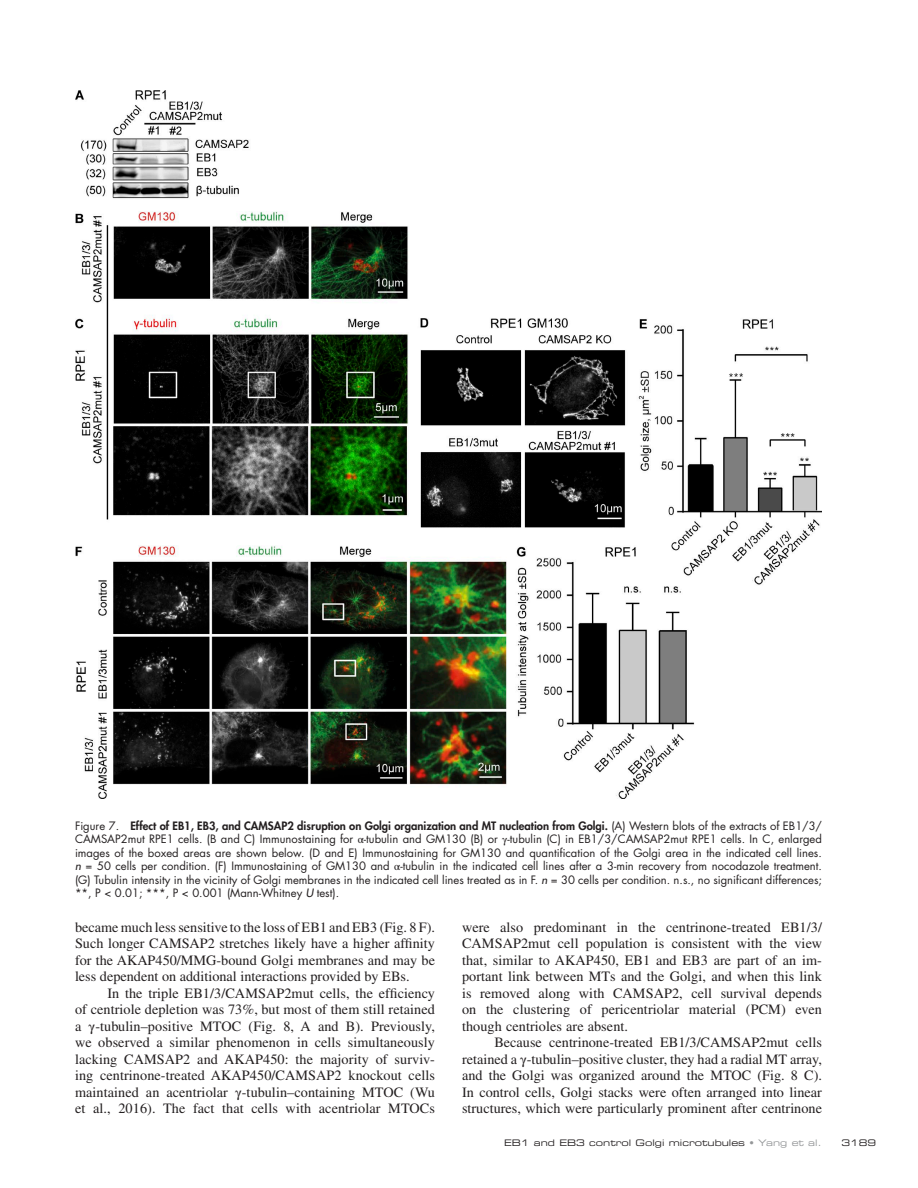
<style>
.page{position:relative;width:918px;height:1188px;background:#fff}
.page>*{position:absolute;margin:0;border:0;box-sizing:border-box;transform-origin:0 0}
.t1{font:14.25px/16.5px "Times LT Std";color:#231f20;text-align:justify}
.t2{font:11.25px/13.5px "Futura Std";color:#231f20;text-align:justify}
.t3{font:9px "Eurostile LT Std Ex 2";color:#231f20}
.s1{font-weight:800}
.s2{font-family:"STIX General"}
.s3{font-weight:500;font-style:italic}
.s4{color:#949698}
</style>
<div class="page">
<img style="left:75px;top:90px;width:747px;height:708px">
<p class="t2" style="left:75px;top:819px;width:749px">Figure 7. <span class="s1">Effect of EB1, EB3, and CAMSAP2 disruption on Golgi organization and MT nucleation from Golgi.</span> (A) Western blots of the extracts of EB1/3/ CAMSAP2mut RPE1 cells. (B and C) Immunostaining for <span class="s2">α</span>-tubulin and GM130 (B) or <span class="s2">γ</span>-tubulin (C) in EB1/3/CAMSAP2mut RPE1 cells. In C, enlarged images of the boxed areas are shown below. (D and E) Immunostaining for GM130 and quantification of the Golgi area in the indicated cell lines. <span class="s3">n</span> = 50 cells per condition. (F) Immunostaining of GM130 and <span class="s2">α</span>-tubulin in the indicated cell lines after a 3-min recovery from nocodazole treatment. (G) Tubulin intensity in the vicinity of Golgi membranes in the indicated cell lines treated as in F. <span class="s3">n</span> = 30 cells per condition. n.s., no significant differences; **, P &lt; 0.01; ***, P &lt; 0.001 (Mann-Whitney <span class="s3">U</span> test).</p>
<p class="t1" style="left:75px;top:918px;width:362px">became much less sensitive to the loss of EB1 and EB3 (Fig. 8 F).<br>Such longer CAMSAP2 stretches likely have a higher affinity for the AKAP450/MMG-bound Golgi membranes and may be less dependent on additional interactions provided by EBs.</p>
<p class="t1" style="left:75px;top:984px;width:362px;text-indent:32px">In the triple EB1/3/CAMSAP2mut cells, the efficiency of centriole depletion was 73%, but most of them still retained a <span class="s2">γ</span>-tubulin–positive MTOC (Fig. 8, A and B). Previously, we observed a similar phenomenon in cells simultaneously lacking CAMSAP2 and AKAP450: the majority of surviv&shy;ing centrinone-treated AKAP450/CAMSAP2 knockout cells maintained an acentriolar <span class="s2">γ</span>-tubulin–containing MTOC (Wu et al., 2016). The fact that cells with acentriolar MTOCs</p>
<p class="t1" style="left:462px;top:918px;width:361px">were also predominant in the centrinone-treated EB1/3/ CAMSAP2mut cell population is consistent with the view that, similar to AKAP450, EB1 and EB3 are part of an im&shy;portant link between MTs and the Golgi, and when this link is removed along with CAMSAP2, cell survival depends on the clustering of pericentriolar material (PCM) even though centrioles are absent.</p>
<p class="t1" style="left:462px;top:1034px;width:362px;text-indent:32px">Because centrinone-treated EB1/3/CAMSAP2mut cells retained a <span class="s2">γ</span>-tubulin–positive cluster, they had a radial MT array, and the Golgi was organized around the MTOC (Fig. 8 C).<br>In control cells, Golgi stacks were often arranged into linear structures, which were particularly prominent after centrinone</p>
<p class="t3" style="left:504px;top:1136px;width:319px">EB1 and EB3 control Golgi microtubules <span class="s4">• Yang et al.</span></p>
<p class="t3" style="left:841px;top:1136px;width:36px">3189</p>
</div>
